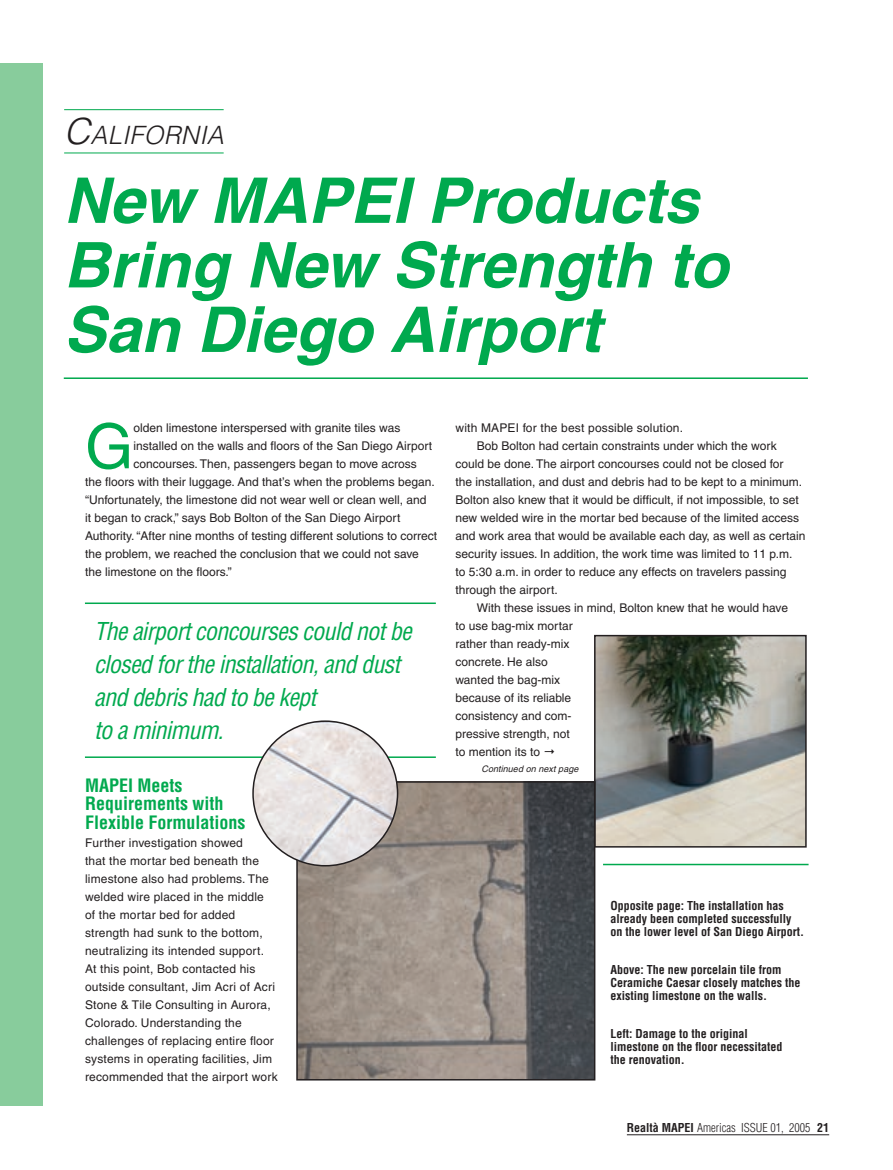
<style>
.page{position:relative;width:893px;height:1170px;background:#fff}
.page>*{position:absolute;margin:0;border:0;box-sizing:border-box;transform-origin:0 0}
.t1{font:italic 700 63px/64.5px "Helvetica LT";color:#00a94e}
.t2{font:62.1px "Helvetica LT";color:#00a94e}
.t3{font:italic 300 25.2px "Helvetica LT";letter-spacing:.015em;color:#231f20}
.t4{font:italic condensed 24px/33px "Helvetica LT";letter-spacing:-.03em;color:#00a94e}
.t5{font:700 condensed 18px/18px "Helvetica LT";color:#00a94e}
.t6{font:12px/18px "Helvetica LT";color:#231f20}
.t7{font:700 condensed 12px/12.8px "Helvetica LT";color:#231f20}
.t8{font:300 condensed 12px "Helvetica LT";color:#231f20}
.t9{font:italic 9px "Helvetica LT";letter-spacing:.01em;color:#231f20}
.s1{font-size:36px}
.s2{font-family:"Lucida Grande"}
.s3{font-weight:700}
</style>
<div class="page">
<hr style="left:627px;top:1134px;width:202px;height:1px;background:#231f20">
<div style="left:0;top:64px;width:43px;height:1042px;background:#88cc9c"></div>
<hr style="left:64px;top:109px;width:160px;height:1px;background:#00a94e">
<hr style="left:64px;top:153px;width:160px;height:1px;background:#00a94e">
<hr style="left:603px;top:863px;width:205px;height:2px;background:#00a94e">
<hr style="left:64px;top:377px;width:744px;height:2px;background:#00a94e">
<hr style="left:85px;top:756px;width:351px;height:2px;background:#00a94e">
<hr style="left:85px;top:602px;width:351px;height:2px;background:#00a94e">
<img style="left:597px;top:638px;width:207px;height:206px">
<div style="left:594px;top:635px;width:213px;height:212px;border:2px solid #231f20"></div>
<img style="left:299px;top:784px;width:293px;height:293px">
<div style="left:296px;top:781px;width:299px;height:299px;border:2px solid #231f20"></div>
<img style="left:253px;top:721px;width:145px;height:144px;border-radius:50%">
<h3 class="t3" style="left:64px;top:119px;width:161px"><span class="s1">C</span>ALIFORNIA</h3>
<h1 class="t1" style="left:64px;top:167px;width:666px">New MAPEI Products<br>Bring New Strength to<br>San Diego Airport</h1>
<h2 class="t2" style="left:85px;top:410px;width:50px">G</h2>
<p class="t6" style="left:133px;top:419px;width:269px">olden limestone interspersed with granite tiles was</p>
<p class="t6" style="left:133px;top:437px;width:300px">installed on the walls and floors of the San Diego Airport</p>
<p class="t6" style="left:133px;top:455px;width:285px">concourses. Then, passengers began to move across</p>
<p class="t6" style="left:85px;top:473px;width:351px">the floors with their luggage. And that’s when the problems began.</p>
<p class="t6" style="left:85px;top:491px;width:343px">“Unfortunately, the limestone did not wear well or clean well, and</p>
<p class="t6" style="left:85px;top:509px;width:317px">it began to crack,” says Bob Bolton of the San Diego Airport</p>
<p class="t6" style="left:85px;top:527px;width:354px">Authority. “After nine months of testing different solutions to correct</p>
<p class="t6" style="left:85px;top:545px;width:335px">the problem, we reached the conclusion that we could not save</p>
<p class="t6" style="left:85px;top:563px;width:148px">the limestone on the floors.”</p>
<h3 class="t4" style="left:94px;top:615px;width:319px">The airport concourses could not be closed for the installation, and dust and debris had to be kept<br>to a minimum.</h3>
<h3 class="t5" style="left:85px;top:776px;width:162px">MAPEI Meets<br>Requirements with<br>Flexible Formulations</h3>
<p class="t6" style="left:85px;top:833px;width:194px">Further investigation showed<br>that the mortar bed beneath the limestone also had problems. The welded wire placed in the middle<br>of the mortar bed for added strength had sunk to the bottom, neutralizing its intended support.<br>At this point, Bob contacted his outside consultant, Jim Acri of Acri Stone &amp; Tile Consulting in Aurora, Colorado. Understanding the challenges of replacing entire floor systems in operating facilities, Jim recommended that the airport work</p>
<p class="t6" style="left:455px;top:419px;width:229px">with MAPEI for the best possible solution.</p>
<p class="t6" style="left:477px;top:437px;width:301px">Bob Bolton had certain constraints under which the work</p>
<p class="t6" style="left:455px;top:455px;width:329px">could be done. The airport concourses could not be closed for</p>
<p class="t6" style="left:455px;top:473px;width:348px">the installation, and dust and debris had to be kept to a minimum.</p>
<p class="t6" style="left:455px;top:491px;width:345px">Bolton also knew that it would be difficult, if not impossible, to set</p>
<p class="t6" style="left:455px;top:509px;width:345px">new welded wire in the mortar bed because of the limited access</p>
<p class="t6" style="left:455px;top:527px;width:352px">and work area that would be available each day, as well as certain</p>
<p class="t6" style="left:455px;top:545px;width:338px">security issues. In addition, the work time was limited to 11 p.m.</p>
<p class="t6" style="left:455px;top:563px;width:332px">to 5:30 a.m. in order to reduce any effects on travelers passing</p>
<p class="t6" style="left:455px;top:581px;width:104px">through the airport.</p>
<p class="t6" style="left:477px;top:599px;width:313px">With these issues in mind, Bolton knew that he would have</p>
<p class="t6" style="left:455px;top:617px;width:119px">to use bag-mix mortar</p>
<p class="t6" style="left:455px;top:635px;width:115px">rather than ready-mix</p>
<p class="t6" style="left:455px;top:653px;width:94px">concrete. He also</p>
<p class="t6" style="left:455px;top:671px;width:106px">wanted the bag-mix</p>
<p class="t6" style="left:455px;top:689px;width:117px">because of its reliable</p>
<p class="t6" style="left:455px;top:707px;width:118px">consistency and com-</p>
<p class="t6" style="left:455px;top:725px;width:116px">pressive strength, not</p>
<p class="t6" style="left:455px;top:743px;width:102px">to mention its to <span class="s2">→</span></p>
<p class="t9" style="left:481px;top:763px;width:99px">Continued on next page</p>
<p class="t7" style="left:610px;top:899px;width:195px">Opposite page: The installation has already been completed successfully on the lower level of San Diego Airport.</p>
<p class="t7" style="left:610px;top:963px;width:191px">Above: The new porcelain tile from<br>Ceramiche Caesar closely matches the existing limestone on the walls.</p>
<p class="t7" style="left:610px;top:1027px;width:173px">Left: Damage to the original limestone on the floor necessitated the renovation.</p>
<p class="t8" style="left:627px;top:1120px;width:204px"><span class="s3">Realtà MAPEI</span> Americas ISSUE 01, 2005 <span class="s3">21</span></p>
</div>
